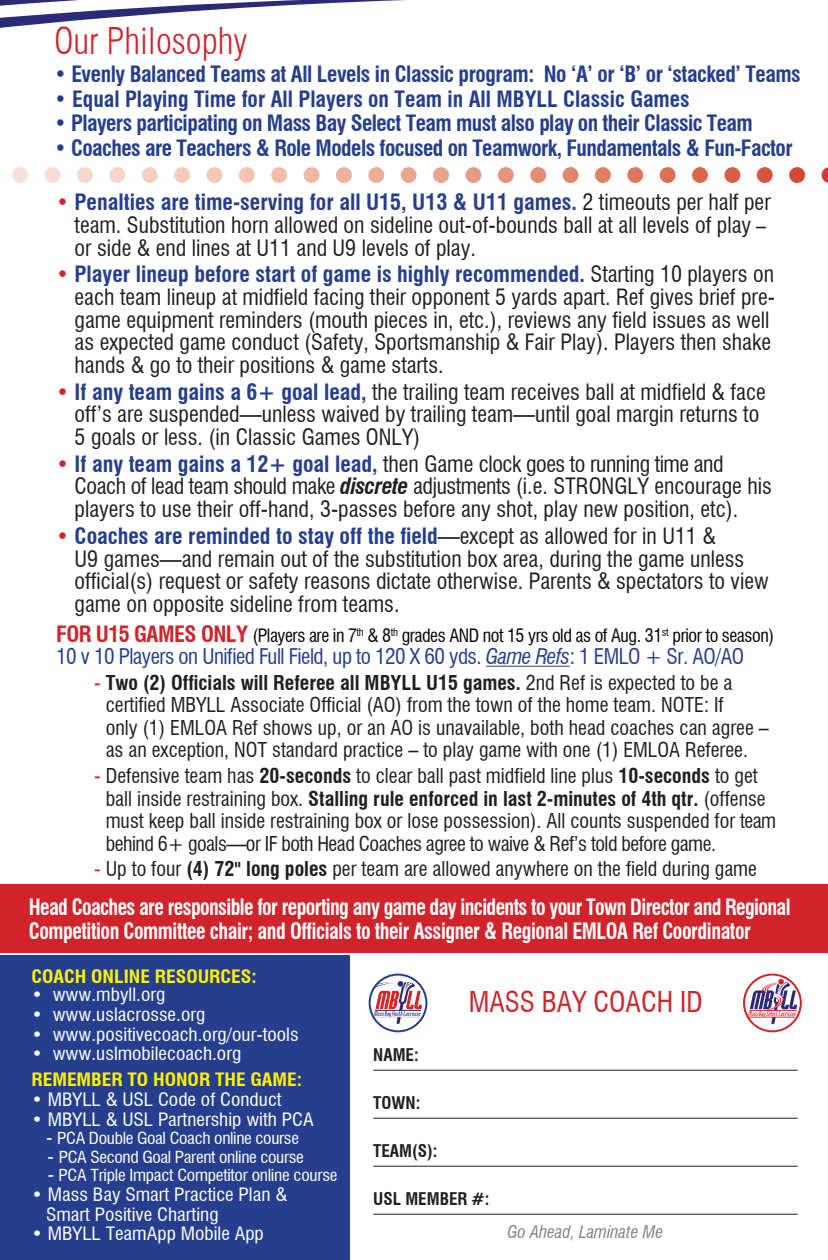
<style>
.page{position:relative;width:828px;height:1260px;background:#fff}
.page>*{position:absolute;margin:0;border:0;box-sizing:border-box;transform-origin:0 0}
.t1{font:300 condensed 36px "Swiss 721 BT";color:#d1232a}
.t2{font:condensed 28px "Swiss 721 BT";color:#d1232a}
.t3{font:condensed 22px/22.6px "Swiss 721 BT";color:#231f20}
.t4{font:700 condensed 22px "Swiss 721 BT";letter-spacing:-.025em;color:#253f8e}
.t5{font:700 condensed 22px/24px "Swiss 721 BT";letter-spacing:-.03em;color:#fff;scale:.91 1}
.t6{font:700 condensed 22px "Swiss 721 BT";color:#253f8e}
.t7{font:condensed 21.2px "Swiss 721 BT";letter-spacing:-.025em;color:#253f8e}
.t8{font:condensed 20px/22.6px "Swiss 721 BT";color:#231f20}
.t9{font:condensed 18px/19.8px "Swiss 721 BT";color:#fff;scale:1.08 1}
.t10{font:condensed 18px "Swiss 721 BT";letter-spacing:-.025em;color:#040503}
.t11{font:700 condensed 18px "Swiss 721 BT";color:#fff101;scale:1.08 1}
.t12{font:700 condensed 17.2px "Swiss 721 BT";color:#231f20}
.t13{font:italic condensed 17.2px "Swiss 721 BT";color:#808285}
.t14{font:condensed 16.2px "Swiss 721 BT";letter-spacing:-.02em;color:#fff;scale:1.08 1}
.s1{color:#d1232a}
.s2{font-weight:700;color:#253f8e}
.s3{font-size:20px}
.s4{font-weight:700;font-style:italic}
.s5{font-weight:700;font-size:22px;color:#d1232a}
.s6{font-style:italic}
.s7{font-weight:700}
.s8{font-size:18px}
</style>
<div class="page">
<svg style="left:0;top:0;width:406px;height:28px"></svg>
<hr style="left:486px;top:666px;width:84px;height:1px;background:#253f8e">
<hr style="left:373px;top:1070px;width:425px;height:1px;background:#231f20">
<hr style="left:373px;top:1118px;width:425px;height:1px;background:#231f20">
<hr style="left:373px;top:1166px;width:425px;height:1px;background:#231f20">
<hr style="left:373px;top:1214px;width:425px;height:1px;background:#231f20">
<svg style="left:12px;top:167px;width:816px;height:16px"></svg>
<svg style="left:370px;top:975px;width:56px;height:56px"></svg>
<svg style="left:370px;top:981px;width:52px;height:43px"></svg>
<div style="left:369px;top:974px;width:58px;height:58px;border:2px solid #253f8e;border-radius:50%"></div>
<svg style="left:744px;top:975px;width:57px;height:56px"></svg>
<div style="left:777px;top:978px;width:8px;height:7px;background:#fff;border-radius:50%"></div>
<svg style="left:748px;top:979px;width:49px;height:45px"></svg>
<div style="left:743px;top:974px;width:59px;height:58px;border:2px solid #d1232a;border-radius:50%"></div>
<div style="left:0;top:884px;width:828px;height:68px;background:#d1232a"></div>
<div style="left:0;top:955px;width:350px;height:305px;background:#253f8e"></div>
<h1 class="t1" style="left:54px;top:19px;width:195px">Our Philosophy</h1>
<p class="t4" style="left:54px;top:61px;width:748px">• Evenly Balanced Teams at All Levels in Classic program: No ‘A’ or ‘B’ or ‘stacked’ Teams</p>
<p class="t6" style="left:54px;top:86px;width:637px">• Equal Playing Time for All Players on Team in All MBYLL Classic Games</p>
<p class="t4" style="left:54px;top:110px;width:700px">• Players participating on Mass Bay Select Team must also play on their Classic Team</p>
<p class="t4" style="left:54px;top:135px;width:740px">• Coaches are Teachers &amp; Role Models focused on Teamwork, Fundamentals &amp; Fun-Factor</p>
<p class="t3" style="left:75px;top:191px;width:698px;text-indent:-18px"><span class="s1">•</span> <span class="s2">Penalties are time-serving for all U15, U13 &amp; U11 games.</span> 2 timeouts per half per team. Substitution horn allowed on sideline out-of-bounds ball at all levels of play <span class="s3">– </span>or side &amp; end lines at U11 and U9 levels of play.</p>
<p class="t3" style="left:75px;top:263px;width:702px;text-indent:-18px"><span class="s1">•</span> <span class="s2">Player lineup before start of game is highly recommended.</span> Starting 10 players on each team lineup at midfield facing their opponent 5 yards apart. Ref gives brief pre&shy;game equipment reminders (mouth pieces in, etc.), reviews any field issues as well as expected game conduct (Safety, Sportsmanship &amp; Fair Play). Players then shake hands &amp; go to their positions &amp; game starts.</p>
<p class="t3" style="left:75px;top:380px;width:693px;text-indent:-18px"><span class="s1">•</span> <span class="s2">If any team gains a 6+ goal lead,</span> the trailing team receives ball at midfield &amp; face off’s are suspended—unless waived by trailing team—until goal margin returns to<br>5 goals or less. (in Classic Games ONLY)</p>
<p class="t3" style="left:75px;top:453px;width:699px;text-indent:-18px"><span class="s1">•</span> <span class="s2">If any team gains a 12+ goal lead,</span> then Game clock goes to running time and<br>Coach of lead team should make <span class="s4">discrete</span> adjustments (i.e. STRONGLY encourage his players to use their off-hand, 3-passes before any shot, play new position, etc).</p>
<p class="t3" style="left:75px;top:525px;width:696px;text-indent:-18px"><span class="s1">•</span> <span class="s2">Coaches are reminded to stay off the field</span>—except as allowed for in U11 &amp;<br>U9 games—and remain out of the substitution box area, during the game unless official(s) request or safety reasons dictate otherwise. Parents &amp; spectators to view game on opposite sideline from teams.</p>
<p class="t10" style="left:56px;top:624px;width:719px"><span class="s5">FOR U15 GAMES ONLY</span> (Players are in 7<sup>th</sup> &amp; 8<sup>th</sup> grades AND not 15 yrs old as of Aug. 31<sup>st</sup> prior to season)</p>
<p class="t7" style="left:56px;top:644px;width:690px">10 v 10 Players on Unified Full Field, up to 120 X 60 yds. <span class="s6">Game Refs</span>: 1 EMLO + Sr. AO/AO</p>
<p class="t8" style="left:106px;top:671px;width:665px;text-indent:-12px"><span class="s1">-</span> <span class="s7">Two (2) Officials will Referee all MBYLL U15 games.</span> 2nd Ref is expected to be a certified MBYLL Associate Official (AO) from the town of the home team. NOTE: If<br>only (1) EMLOA Ref shows up, or an AO is unavailable, both head coaches can agree – as an exception, NOT standard practice – to play game with one (1) EMLOA Referee.</p>
<p class="t8" style="left:106px;top:764px;width:672px;text-indent:-12px"><span class="s1">-</span> Defensive team has <span class="s7">20-seconds</span> to clear ball past midfield line plus <span class="s7">10-seconds</span> to get ball inside restraining box. <span class="s7">Stalling rule enforced in last 2-minutes of 4th qtr.</span> (offense must keep ball inside restraining box or lose possession). All counts suspended for team behind 6+ goals—or IF both Head Coaches agree to waive &amp; Ref’s told before game.</p>
<p class="t8" style="left:94px;top:858px;width:664px"><span class="s1">-</span> Up to four <span class="s7">(4) 72" long poles</span> per team are allowed anywhere on the field during game</p>
<p class="t5" style="left:29px;top:895px;width:839px">Head Coaches are responsible for reporting any game day incidents to your Town Director and Regional<br>Competition Committee chair; and Officials to their Assigner &amp; Regional EMLOA Ref Coordinator</p>
<p class="t11" style="left:32px;top:965px;width:210px">COACH ONLINE RESOURCES:</p>
<p class="t9" style="left:32px;top:984px;width:125px">• www.mbyll.org</p>
<p class="t9" style="left:32px;top:1004px;width:162px">• www.uslacrosse.org</p>
<p class="t9" style="left:32px;top:1024px;width:249px">• www.positivecoach.org/our-tools</p>
<p class="t9" style="left:32px;top:1044px;width:196px">• www.uslmobilecoach.org</p>
<p class="t11" style="left:32px;top:1069px;width:252px">REMEMBER TO HONOR THE GAME:</p>
<p class="t9" style="left:32px;top:1089px;width:233px">• MBYLL &amp; USL Code of Conduct</p>
<p class="t9" style="left:32px;top:1109px;width:263px">• MBYLL &amp; USL Partnership with PCA</p>
<p class="t14" style="left:46px;top:1129px;width:236px"><span class="s8">-</span> PCA Double Goal Coach online course</p>
<p class="t14" style="left:48px;top:1147px;width:239px"><span class="s8">-</span> PCA Second Goal Parent online course</p>
<p class="t14" style="left:48px;top:1165px;width:270px"><span class="s8">-</span> PCA Triple Impact Competitor online course</p>
<p class="t9" style="left:46px;top:1184px;width:225px;text-indent:-14px">• Mass Bay Smart Practice Plan &amp;<br>Smart Positive Charting</p>
<p class="t9" style="left:32px;top:1224px;width:217px">• MBYLL TeamApp Mobile App</p>
<p class="t13" style="left:508px;top:1221px;width:157px">Go Ahead, Laminate Me</p>
<p class="t2" style="left:469px;top:985px;width:235px">MASS BAY COACH ID</p>
<p class="t12" style="left:373px;top:1045px;width:47px">NAME:</p>
<p class="t12" style="left:373px;top:1093px;width:49px">TOWN:</p>
<p class="t12" style="left:373px;top:1141px;width:66px">TEAM(S):</p>
<p class="t12" style="left:373px;top:1189px;width:118px">USL MEMBER #:</p>
</div>
